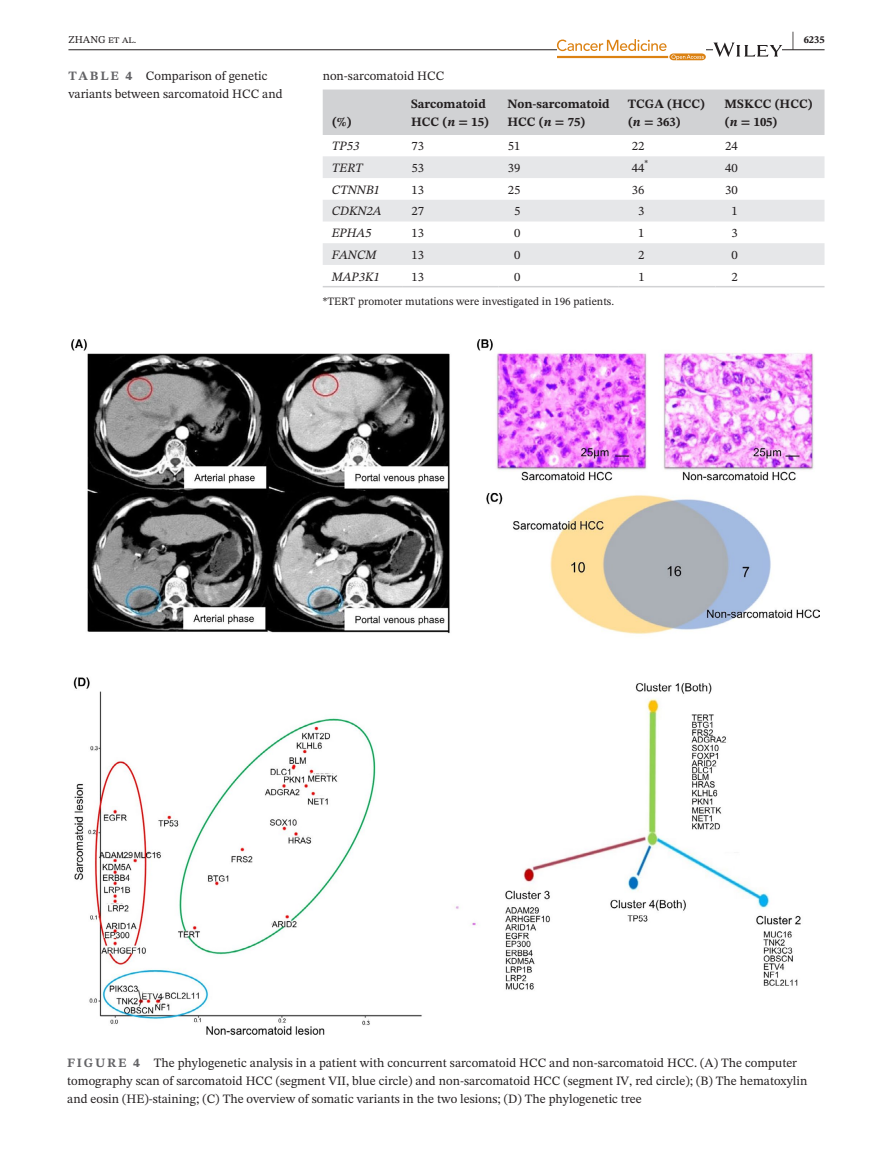
<style>
.page{position:relative;width:893px;height:1174px;background:#fff}
.page>*{position:absolute;margin:0;border:0;box-sizing:border-box;transform-origin:0 0}
.t1{font:700 21px "STIX Two Text";color:#231f20;scale:.42 1}
.t2{font:12.75px/18px "STIX Two Text";color:#231f20}
.t3{font:700 12.75px/17.2px "STIX Two Text";color:#231f20}
.t4{font:italic 12.75px "STIX Two Text";color:#231f20}
.t5{font:11.25px "STIX Two Text";color:#231f20}
.t6{font:10.5px "STIX Two Text";color:#231f20}
.t7{font:700 10.5px "STIX Two Text";color:#231f20}
.t8{font:8.85px "STIX Two Text";color:#231f20}
.s1{font-weight:700;color:#636366}
.s2{font-style:italic}
</style>
<div class="page">
<hr style="left:68px;top:49px;width:756px;height:1px;background:#231f20">
<svg style="left:557px;top:39px;width:149px;height:21px"></svg>
<svg style="left:713px;top:43px;width:69px;height:14px"></svg>
<div style="left:323px;top:90px;width:501px;height:45px;background:#d1d2d4"></div>
<svg style="left:323px;top:156px;width:501px;height:109px;fill:#e6e7e9"></svg>
<hr style="left:323px;top:286px;width:79px;height:1px;background:#d1d2d4">
<hr style="left:402px;top:286px;width:96px;height:1px;background:#d1d2d4">
<hr style="left:498px;top:286px;width:121px;height:1px;background:#d1d2d4">
<hr style="left:619px;top:286px;width:97px;height:1px;background:#d1d2d4">
<hr style="left:716px;top:286px;width:108px;height:1px;background:#d1d2d4">
<img style="left:71px;top:340px;width:748px;height:694px">
<h1 class="t1" style="left:792px;top:24px;width:8px">|</h1>
<p class="t6" style="left:68px;top:32px;width:69px">ZHANG et al.</p>
<p class="t7" style="left:804px;top:32px;width:22px">6235</p>
<p class="t2" style="left:323px;top:66px;width:123px">non-sarcomatoid HCC</p>
<p class="t3" style="left:332px;top:113px;width:22px">(%)</p>
<p class="t2" style="left:68px;top:66px;width:216px"><span class="s1">TABLE 4</span> Comparison of genetic variants between sarcomatoid HCC and</p>
<p class="t3" style="left:411px;top:96px;width:80px">Sarcomatoid<br>HCC (<span class="s2">n</span> = 15)</p>
<p class="t3" style="left:507px;top:96px;width:104px">Non-sarcomatoid<br>HCC (<span class="s2">n</span> = 75)</p>
<p class="t3" style="left:628px;top:96px;width:79px">TCGA (HCC) (<span class="s2">n</span> = 363)</p>
<p class="t3" style="left:724px;top:96px;width:90px">MSKCC (HCC) (<span class="s2">n</span> = 105)</p>
<p class="t4" style="left:332px;top:137px;width:29px">TP53</p>
<p class="t2" style="left:412px;top:137px;width:14px">73</p>
<p class="t2" style="left:508px;top:137px;width:14px">51</p>
<p class="t2" style="left:632px;top:137px;width:14px">22</p>
<p class="t2" style="left:725px;top:137px;width:14px">24</p>
<p class="t4" style="left:332px;top:159px;width:33px">TERT</p>
<p class="t2" style="left:412px;top:159px;width:14px">53</p>
<p class="t2" style="left:508px;top:159px;width:14px">39</p>
<p class="t2" style="left:632px;top:159px;width:14px">44</p>
<p class="t8" style="left:645px;top:157px;width:5px">*</p>
<p class="t2" style="left:725px;top:159px;width:14px">40</p>
<p class="t4" style="left:332px;top:180px;width:50px">CTNNB1</p>
<p class="t2" style="left:412px;top:180px;width:14px">13</p>
<p class="t2" style="left:508px;top:180px;width:14px">25</p>
<p class="t2" style="left:632px;top:180px;width:14px">36</p>
<p class="t2" style="left:725px;top:180px;width:14px">30</p>
<p class="t4" style="left:332px;top:202px;width:51px">CDKN2A</p>
<p class="t2" style="left:412px;top:202px;width:14px">27</p>
<p class="t2" style="left:514px;top:202px;width:8px">5</p>
<p class="t2" style="left:638px;top:202px;width:8px">3</p>
<p class="t2" style="left:731px;top:202px;width:8px">1</p>
<p class="t4" style="left:332px;top:224px;width:41px">EPHA5</p>
<p class="t2" style="left:412px;top:224px;width:14px">13</p>
<p class="t2" style="left:514px;top:224px;width:8px">0</p>
<p class="t2" style="left:638px;top:224px;width:8px">1</p>
<p class="t2" style="left:731px;top:224px;width:8px">3</p>
<p class="t4" style="left:332px;top:245px;width:46px">FANCM</p>
<p class="t2" style="left:412px;top:246px;width:14px">13</p>
<p class="t2" style="left:514px;top:246px;width:8px">0</p>
<p class="t2" style="left:638px;top:246px;width:8px">2</p>
<p class="t2" style="left:731px;top:246px;width:8px">0</p>
<p class="t4" style="left:332px;top:267px;width:49px">MAP3K1</p>
<p class="t2" style="left:412px;top:267px;width:14px">13</p>
<p class="t2" style="left:514px;top:267px;width:8px">0</p>
<p class="t2" style="left:638px;top:267px;width:8px">1</p>
<p class="t2" style="left:731px;top:267px;width:8px">2</p>
<p class="t5" style="left:323px;top:294px;width:293px">*TERT promoter mutations were investigated in 196 patients.</p>
<p class="t2" style="left:67px;top:1053px;width:742px"><span class="s1">FIGURE 4</span> The phylogenetic analysis in a patient with concurrent sarcomatoid HCC and non-sarcomatoid HCC. (A) The computer tomography scan of sarcomatoid HCC (segment VII, blue circle) and non-sarcomatoid HCC (segment IV, red circle); (B) The hematoxylin and eosin (HE)-staining; (C) The overview of somatic variants in the two lesions; (D) The phylogenetic tree</p>
</div>
